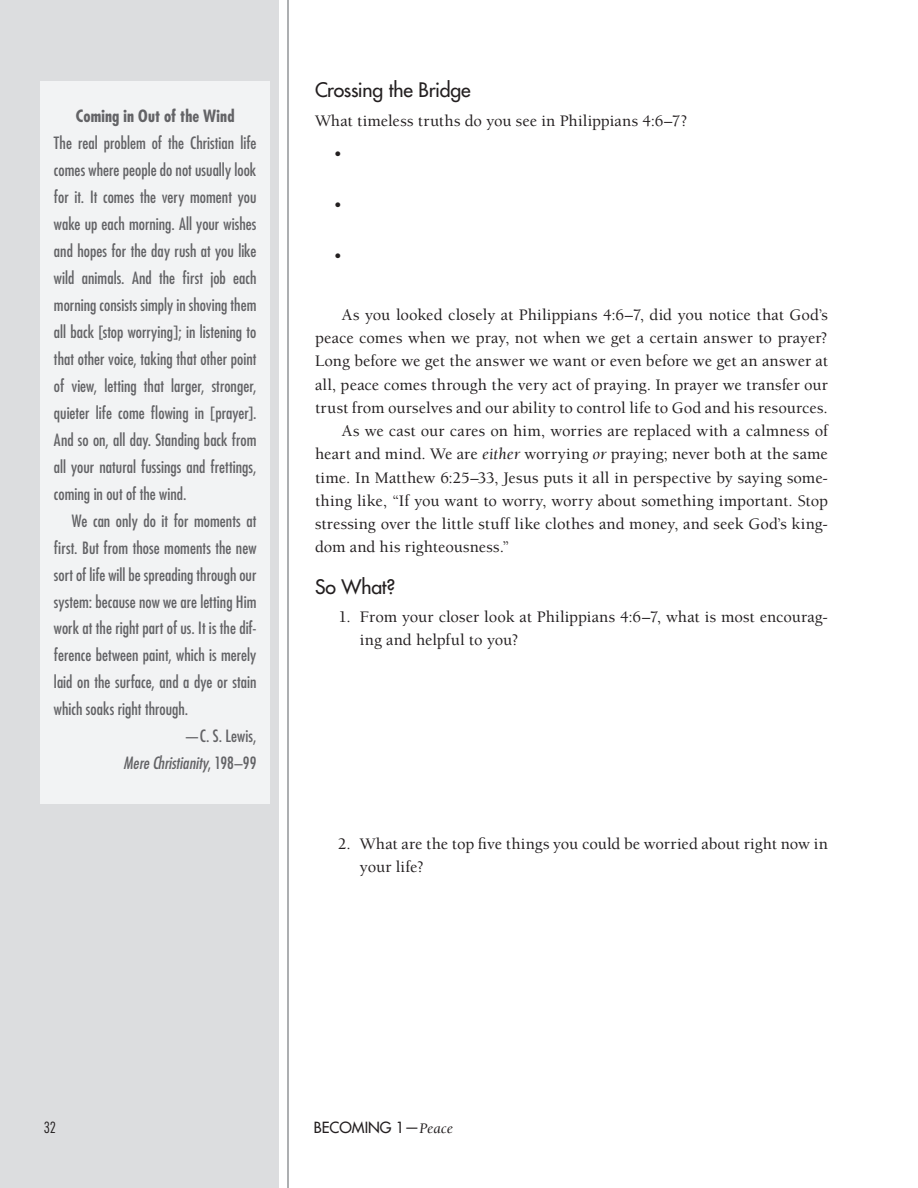
<style>
.page{position:relative;width:918px;height:1188px;background:#fff}
.page>*{position:absolute;margin:0;border:0;box-sizing:border-box;transform-origin:0 0}
.t1{font:500 19.5px "Futura Std";letter-spacing:-.01em;color:#231f20}
.t2{font:500 16.5px/23.2px "Berkeley";letter-spacing:.005em;color:#231f20}
.t3{font:condensed 16.5px/27px "Futura Std";letter-spacing:.005em;color:#636366;text-align:justify}
.t4{font:italic condensed 16.5px "Futura Std";color:#636366}
.t5{font:700 condensed 16.5px "Futura Std";letter-spacing:.01em;color:#636366}
.t6{font:500 15px "Futura Std";color:#231f20}
.t7{font:300 condensed 15px "Futura Std";color:#231f20}
.s1{font-style:normal}
.s2{font-weight:400;font-style:italic}
.s3{font-family:"Berkeley";font-weight:400;font-style:italic}
</style>
<div class="page">
<div style="left:0;top:0;width:279px;height:1188px;background:#dcdddf"></div>
<hr style="left:287px;top:0;width:2px;height:1188px;background:#939598">
<div style="left:40px;top:81px;width:230px;height:723px;background:#f2f3f4"></div>
<p class="t5" style="left:76px;top:105px;width:160px">Coming in Out of the Wind</p>
<p class="t3" style="left:54px;top:129px;width:204px">The real problem of the Christian life comes where people do not usually look for it. It comes the very moment you wake up each morning. All your wishes and hopes for the day rush at you like wild animals. And the first job each morning consists simply in shoving them all back [stop worrying]; in listening to that other voice, taking that other point of view, letting that larger, stronger, quieter life come flowing in [prayer].<br>And so on, all day. Standing back from all your natural fussings and frettings, coming in out of the wind.</p>
<p class="t3" style="left:72px;top:507px;width:186px">We can only do it for moments at</p>
<p class="t3" style="left:54px;top:534px;width:204px">first. But from those moments the new</p>
<p class="t3" style="left:54px;top:561px;width:204px">sort of life will be spreading through our</p>
<p class="t3" style="left:54px;top:588px;width:204px">system: because now we are letting Him</p>
<p class="t3" style="left:54px;top:615px;width:204px">work at the right part of us. It is the dif-</p>
<p class="t3" style="left:54px;top:642px;width:204px">ference between paint, which is merely</p>
<p class="t3" style="left:54px;top:669px;width:204px">laid on the surface, and a dye or stain</p>
<p class="t3" style="left:54px;top:696px;width:136px">which soaks right through.</p>
<p class="t3" style="left:184px;top:723px;width:74px">—C. S. Lewis,</p>
<p class="t4" style="left:124px;top:753px;width:134px">Mere Christianity<span class="s1">, 198–99</span></p>
<p class="t1" style="left:315px;top:78px;width:157px">Crossing the Bridge</p>
<p class="t2" style="left:334px;top:104px;width:355px;line-height:33px;text-indent:-19px">What timeless truths do you see in Philippians 4:6–7? •</p>
<p class="t2" style="left:334px;top:193px;width:10px">•</p>
<p class="t2" style="left:334px;top:244px;width:10px">•</p>
<p class="t2" style="left:342px;top:303px;width:488px">As you looked closely at Philippians 4:6–7, did you notice that God’s</p>
<p class="t2" style="left:315px;top:327px;width:514px">peace comes when we pray, not when we get a certain answer to prayer?</p>
<p class="t2" style="left:315px;top:350px;width:514px">Long before we get the answer we want or even before we get an answer at</p>
<p class="t2" style="left:315px;top:373px;width:514px">all, peace comes through the very act of praying. In prayer we transfer our</p>
<p class="t2" style="left:315px;top:396px;width:514px">trust from ourselves and our ability to control life to God and his resources.</p>
<p class="t2" style="left:342px;top:420px;width:487px">As we cast our cares on him, worries are replaced with a calmness of</p>
<p class="t2" style="left:315px;top:443px;width:514px">heart and mind. We are <span class="s2">either</span> worrying <span class="s2">or</span> praying; never both at the same</p>
<p class="t2" style="left:315px;top:466px;width:515px">time. In Matthew 6:25–33, Jesus puts it all in perspective by saying some-</p>
<p class="t2" style="left:315px;top:489px;width:514px">thing like, “If you want to worry, worry about something important. Stop</p>
<p class="t2" style="left:315px;top:513px;width:515px">stressing over the little stuff like clothes and money, and seek God’s king-</p>
<p class="t2" style="left:315px;top:536px;width:196px">dom and his righteousness.”</p>
<p class="t1" style="left:315px;top:574px;width:82px">So What?</p>
<p class="t2" style="left:360px;top:606px;width:470px;text-indent:-21px">1. From your closer look at Philippians 4:6–7, what is most encourag&shy;ing and helpful to you?</p>
<p class="t2" style="left:360px;top:832px;width:469px;text-indent:-22px">2. What are the top five things you could be worried about right now in your life?</p>
<p class="t7" style="left:44px;top:1118px;width:14px">32</p>
<p class="t6" style="left:314px;top:1118px;width:141px">Becomi ng 1—<span class="s3">Peace</span></p>
</div>
